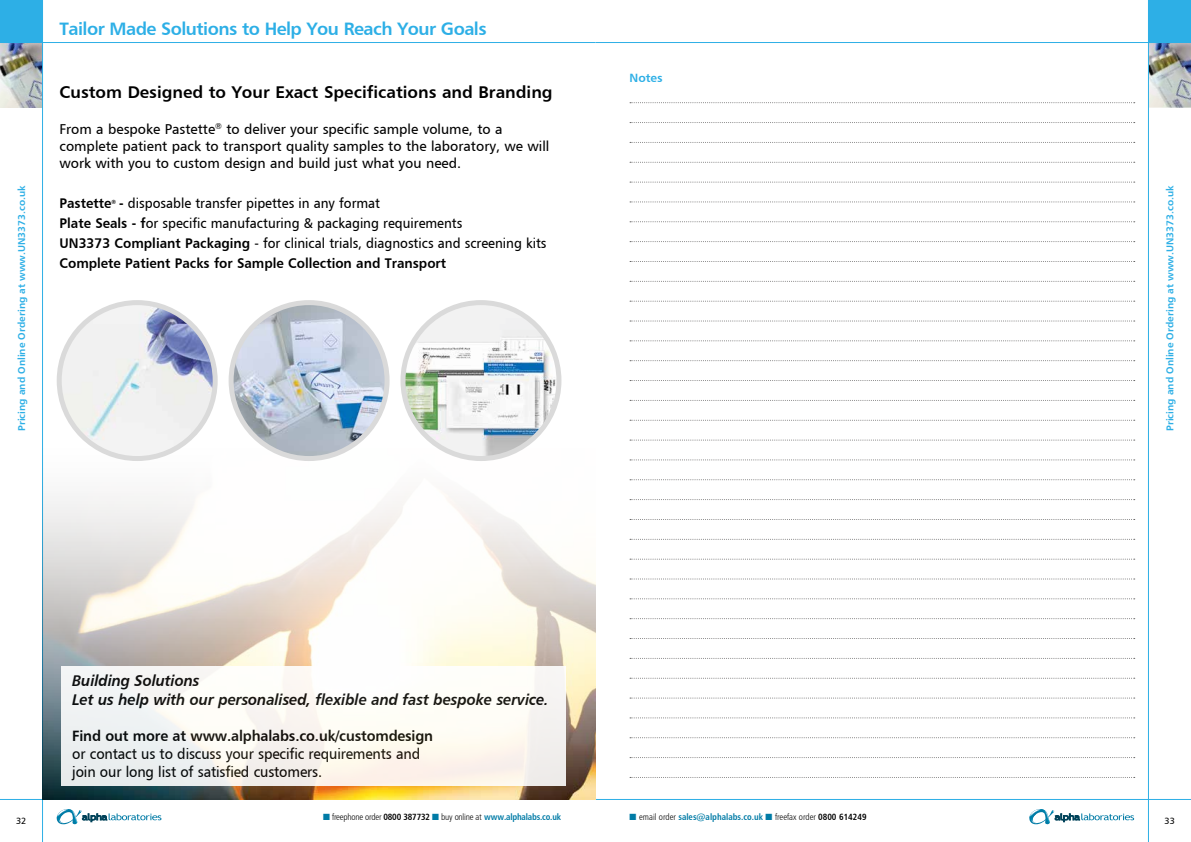
<style>
.page{position:relative;width:1191px;height:842px;background:#fff}
.page>*{position:absolute;margin:0;border:0;box-sizing:border-box;transform-origin:0 0}
.t1{font:18px "Humanist 777 BT Bold B";letter-spacing:-.03em;color:#2dafe6}
.t2{font:17px "Humanist 777 BT Bold B";color:#000}
.t3{font:15.5px/18.6px "Humanist 777 BT Bold Italic B";letter-spacing:-.01em;color:#000;scale:.95 1}
.t4{font:15px/18px "Humanist 777 BT Roman B";letter-spacing:-.01em;color:#000;scale:.95 1}
.t5{font:15px "Humanist 777 BT Bold B";letter-spacing:-.01em;color:#000;scale:.95 1}
.t6{font:14px/16.8px "Humanist 777 BT Roman B";color:#000}
.t7{font:14px/20px "Humanist 777 BT Roman B";color:#000;scale:.95 1}
.t8{font:14px "Humanist 777 BT Bold B";color:#000;scale:.95 1}
.t9{font:12px "Humanist 777 BT Bold B";color:#2dafe6}
.t10{font:10px "Humanist 777 BT Bold B";color:#2dafe6}
.t11{font:9px "Humanist 777 BT Light Condensed B";letter-spacing:-.02em;color:#000}
.t12{font:9px "Humanist 777 BT Light Condensed B";color:#000}
.t13{font:9px "Humanist 777 BT Roman B";color:#000}
.t14{font:5.8px "Humanist 777 BT Bold B";color:#000;scale:.95 1}
.s1{font-family:"Humanist 777 BT Bold B"}
.s2{color:#007ba6}
.s3{font-family:"Humanist 777 BT Bold Condensed B"}
.s4{font-family:"Humanist 777 BT Bold Condensed B";color:#007ba6}
</style>
<div class="page">
<svg style="left:1029px;top:809px;width:105px;height:15px"></svg>
<img style="left:1149px;top:43px;width:42px;height:65px">
<hr style="left:595px;top:799px;width:596px;height:1px;background:#2dafe6">
<hr style="left:595px;top:42px;width:596px;height:1px;background:#2dafe6">
<hr style="left:1148px;top:0;width:1px;height:842px;background:#2dafe6">
<div style="left:1148px;top:0;width:43px;height:43px;background:#2dafe6"></div>
<svg style="left:57px;top:809px;width:104px;height:15px"></svg>
<img style="left:0;top:43px;width:42px;height:65px">
<hr style="left:0;top:799px;width:595px;height:1px;background:#2dafe6">
<div style="left:0;top:0;width:43px;height:43px;background:#2dafe6"></div>
<hr style="left:42px;top:0;width:1px;height:842px;background:#2dafe6">
<hr style="left:0;top:42px;width:595px;height:1px;background:#2dafe6">
<img style="left:43px;top:422px;width:552px;height:377px">
<div style="left:61px;top:666px;width:505px;height:119px;background:linear-gradient(to right,#f1f3f3,#fffaf2)"></div>
<img style="left:231px;top:303px;width:156px;height:155px;border-radius:78px">
<div style="left:229px;top:300px;width:160px;height:161px;border:5px solid #dadada;border-radius:50%"></div>
<img style="left:59px;top:303px;width:156px;height:155px;border-radius:78px">
<div style="left:57px;top:300px;width:161px;height:161px;border:5px solid #dadada;border-radius:50%"></div>
<img style="left:403px;top:303px;width:156px;height:155px;border-radius:78px">
<div style="left:400px;top:300px;width:161px;height:161px;border:5px solid #dadada;border-radius:50%"></div>
<svg style="left:630px;top:102px;width:504px;height:1px"></svg>
<svg style="left:630px;top:122px;width:504px;height:1px"></svg>
<svg style="left:630px;top:142px;width:504px;height:1px"></svg>
<svg style="left:630px;top:162px;width:504px;height:1px"></svg>
<svg style="left:630px;top:182px;width:504px;height:1px"></svg>
<svg style="left:630px;top:201px;width:504px;height:1px"></svg>
<svg style="left:630px;top:221px;width:504px;height:1px"></svg>
<svg style="left:630px;top:241px;width:504px;height:1px"></svg>
<svg style="left:630px;top:261px;width:504px;height:1px"></svg>
<svg style="left:630px;top:281px;width:504px;height:1px"></svg>
<svg style="left:630px;top:301px;width:504px;height:1px"></svg>
<svg style="left:630px;top:320px;width:504px;height:1px"></svg>
<svg style="left:630px;top:340px;width:504px;height:1px"></svg>
<svg style="left:630px;top:360px;width:504px;height:1px"></svg>
<svg style="left:630px;top:380px;width:504px;height:1px"></svg>
<svg style="left:630px;top:400px;width:504px;height:1px"></svg>
<svg style="left:630px;top:420px;width:504px;height:1px"></svg>
<svg style="left:630px;top:440px;width:504px;height:1px"></svg>
<svg style="left:630px;top:459px;width:504px;height:1px"></svg>
<svg style="left:630px;top:479px;width:504px;height:1px"></svg>
<svg style="left:630px;top:499px;width:504px;height:1px"></svg>
<svg style="left:630px;top:519px;width:504px;height:1px"></svg>
<svg style="left:630px;top:539px;width:504px;height:1px"></svg>
<svg style="left:630px;top:559px;width:504px;height:1px"></svg>
<svg style="left:630px;top:578px;width:504px;height:1px"></svg>
<svg style="left:630px;top:598px;width:504px;height:1px"></svg>
<svg style="left:630px;top:618px;width:504px;height:1px"></svg>
<svg style="left:630px;top:638px;width:504px;height:1px"></svg>
<svg style="left:630px;top:658px;width:504px;height:1px"></svg>
<svg style="left:630px;top:678px;width:504px;height:1px"></svg>
<svg style="left:630px;top:697px;width:504px;height:1px"></svg>
<svg style="left:630px;top:717px;width:504px;height:1px"></svg>
<svg style="left:630px;top:737px;width:504px;height:1px"></svg>
<svg style="left:630px;top:757px;width:504px;height:1px"></svg>
<svg style="left:630px;top:777px;width:504px;height:1px"></svg>
<p class="t10" style="left:15px;top:431px;width:248px;rotate:-90deg">Pricing and Online Ordering at www.UN3373.co.uk</p>
<p class="t1" style="left:60px;top:18px;width:428px">Tailor Made Solutions to Help You Reach Your Goals</p>
<p class="t2" style="left:60px;top:81px;width:494px">Custom Designed to Your Exact Specifications and Branding</p>
<p class="t6" style="left:60px;top:120px;width:491px">From a bespoke Pastette<sup>®</sup> to deliver your specific sample volume, to a complete patient pack to transport quality samples to the laboratory, we will work with you to custom design and build just what you need.</p>
<p class="t8" style="left:60px;top:194px;width:56px">Pastette</p>
<p class="t14" style="left:111px;top:199px;width:6px">®</p>
<p class="t7" style="left:60px;top:192px;width:514px;text-indent:60px"><span class="s1">-</span> disposable transfer pipettes in any format<br><span class="s1">Plate Seals - f</span>or specific manufacturing &amp; packaging requirements<br><span class="s1">UN3373 Compliant Packaging</span> - for clinical trials, diagnostics and screening kits</p>
<p class="t8" style="left:60px;top:254px;width:408px">Complete Patient Packs for Sample Collection and Transport</p>
<p class="t9" style="left:629px;top:70px;width:35px">Notes</p>
<p class="t13" style="left:16px;top:815px;width:12px">32</p>
<p class="t3" style="left:72px;top:671px;width:503px">Building Solutions<br>Let us help with our personalised, flexible and fast bespoke service.</p>
<p class="t5" style="left:72px;top:726px;width:381px">Find out more at www.alphalabs.co.uk/customdesign</p>
<p class="t4" style="left:72px;top:744px;width:368px">or contact us to discuss your specific requirements and join our long list of satisfied customers.</p>
<p class="t11" style="left:323px;top:812px;width:239px"><span class="s2">■</span> freephone order <span class="s3">0800 387732</span> <span class="s2">■</span> buy online at <span class="s4">www.alphalabs.co.uk</span></p>
<p class="t12" style="left:629px;top:812px;width:239px"><span class="s2">■</span> email order <span class="s4">sales@alphalabs.co.uk</span> <span class="s2">■</span> freefax order <span class="s3">0800 614249</span></p>
<p class="t10" style="left:1163px;top:431px;width:248px;rotate:-90deg">Pricing and Online Ordering at www.UN3373.co.uk</p>
<p class="t13" style="left:1164px;top:815px;width:12px">33</p>
</div>
